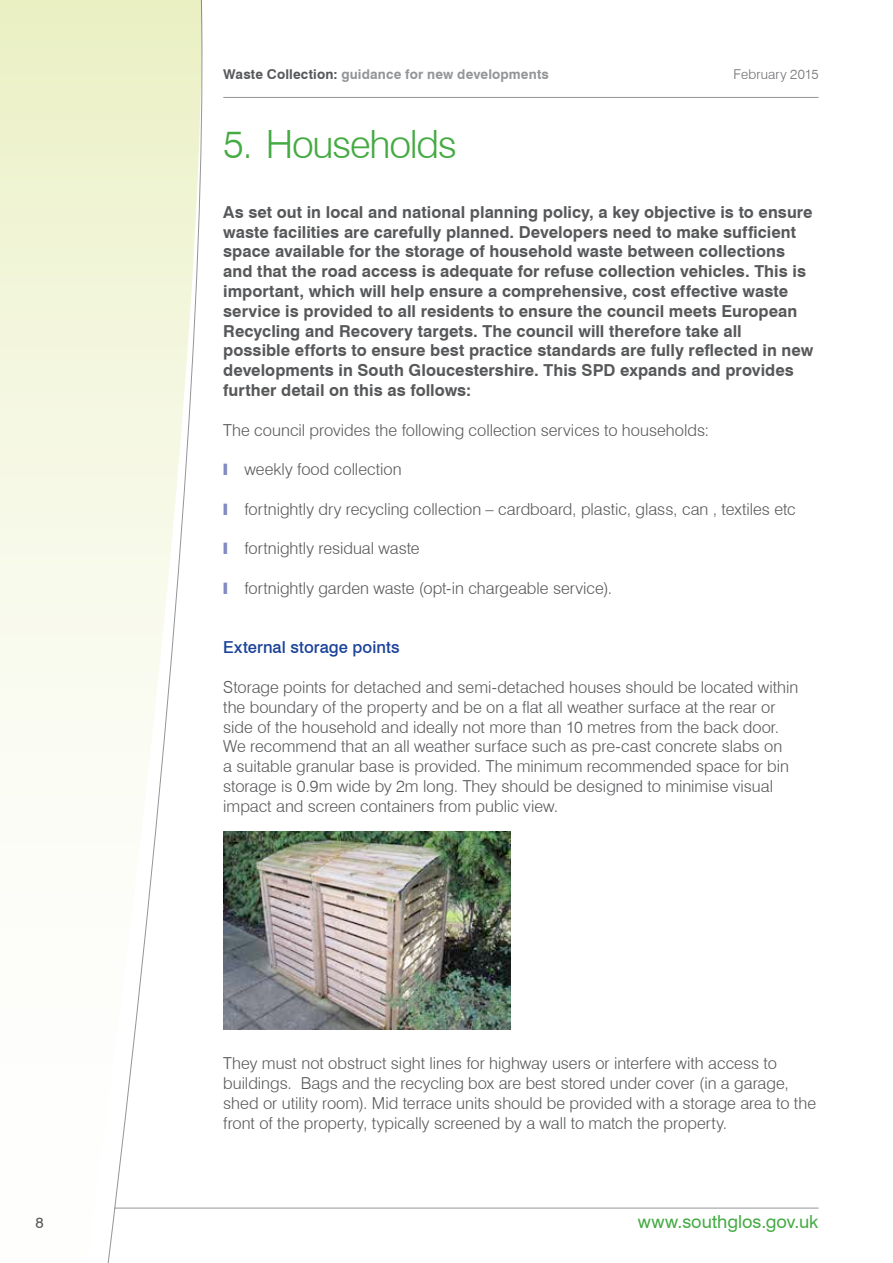
<style>
.page{position:relative;width:893px;height:1263px;background:#fff}
.page>*{position:absolute;margin:0;border:0;box-sizing:border-box;transform-origin:0 0}
.t1{font:300 39px "Swiss 721 BT";letter-spacing:-.035em;color:#44aa42}
.t2{font:18px "Swiss 721 BT";color:#44aa42}
.t3{font:300 16.5px/19.8px "Swiss 721 BT";color:#57585a}
.t4{font:700 16.5px/19.8px "Swiss 721 BT";letter-spacing:.005em;color:#57585a}
.t5{font:500 16.5px "Swiss 721 BT";letter-spacing:.005em;color:#1b4299}
.t6{font:15px "Swiss 721 BT";color:#57585a}
.t7{font:700 13.5px "Swiss 721 BT";letter-spacing:.01em;color:#939598}
.t8{font:300 13.5px "Swiss 721 BT";letter-spacing:.01em;color:#6c6d70}
.s1{color:#57585a}
.s2{color:#8389c1}
</style>
<div class="page">
<svg style="left:0;top:0;width:106px;height:796px"></svg>
<hr style="left:115px;top:1208px;width:704px;height:1px;background:#939598">
<hr style="left:223px;top:97px;width:596px;height:1px;background:#939598">
<svg style="left:106px;top:0;width:100px;height:1263px"></svg>
<img style="left:223px;top:832px;width:287px;height:198px">
<p class="t7" style="left:223px;top:66px;width:327px"><span class="s1">Waste Collection:</span> guidance for new developments</p>
<p class="t8" style="left:734px;top:66px;width:86px">February 2015</p>
<h1 class="t1" style="left:223px;top:121px;width:235px">5. Households</h1>
<p class="t4" style="left:223px;top:202px;width:592px">As set out in local and national planning policy, a key objective is to ensure waste facilities are carefully planned. Developers need to make sufficient space available for the storage of household waste between collections and that the road access is adequate for refuse collection vehicles. This is important, which will help ensure a comprehensive, cost effective waste service is provided to all residents to ensure the council meets European Recycling and Recovery targets. The council will therefore take all<br>possible efforts to ensure best practice standards are fully reflected in new developments in South Gloucestershire. This SPD expands and provides further detail on this as follows:</p>
<p class="t3" style="left:223px;top:420px;width:488px">The council provides the following collection services to households:</p>
<p class="t3" style="left:223px;top:459px;width:180px"><span class="s2">❙</span> weekly food collection</p>
<p class="t3" style="left:223px;top:499px;width:574px"><span class="s2">❙</span> fortnightly dry recycling collection – cardboard, plastic, glass, can , textiles etc</p>
<p class="t3" style="left:223px;top:539px;width:198px"><span class="s2">❙</span> fortnightly residual waste</p>
<p class="t3" style="left:223px;top:578px;width:390px"><span class="s2">❙</span> fortnightly garden waste (opt-in chargeable service).</p>
<p class="t5" style="left:223px;top:638px;width:178px">External storage points</p>
<p class="t3" style="left:223px;top:677px;width:577px">Storage points for detached and semi-detached houses should be located within the boundary of the property and be on a flat all weather surface at the rear or side of the household and ideally not more than 10 metres from the back door.<br>We recommend that an all weather surface such as pre-cast concrete slabs on<br>a suitable granular base is provided. The minimum recommended space for bin storage is 0.9m wide by 2m long. They should be designed to minimise visual impact and screen containers from public view.</p>
<p class="t3" style="left:223px;top:1053px;width:594px">They must not obstruct sight lines for highway users or interfere with access to buildings. Bags and the recycling box are best stored under cover (in a garage, shed or utility room). Mid terrace units should be provided with a storage area to the front of the property, typically screened by a wall to match the property.</p>
<p class="t6" style="left:36px;top:1213px;width:10px">8</p>
<p class="t2" style="left:638px;top:1210px;width:182px">www.southglos.gov.uk</p>
</div>
